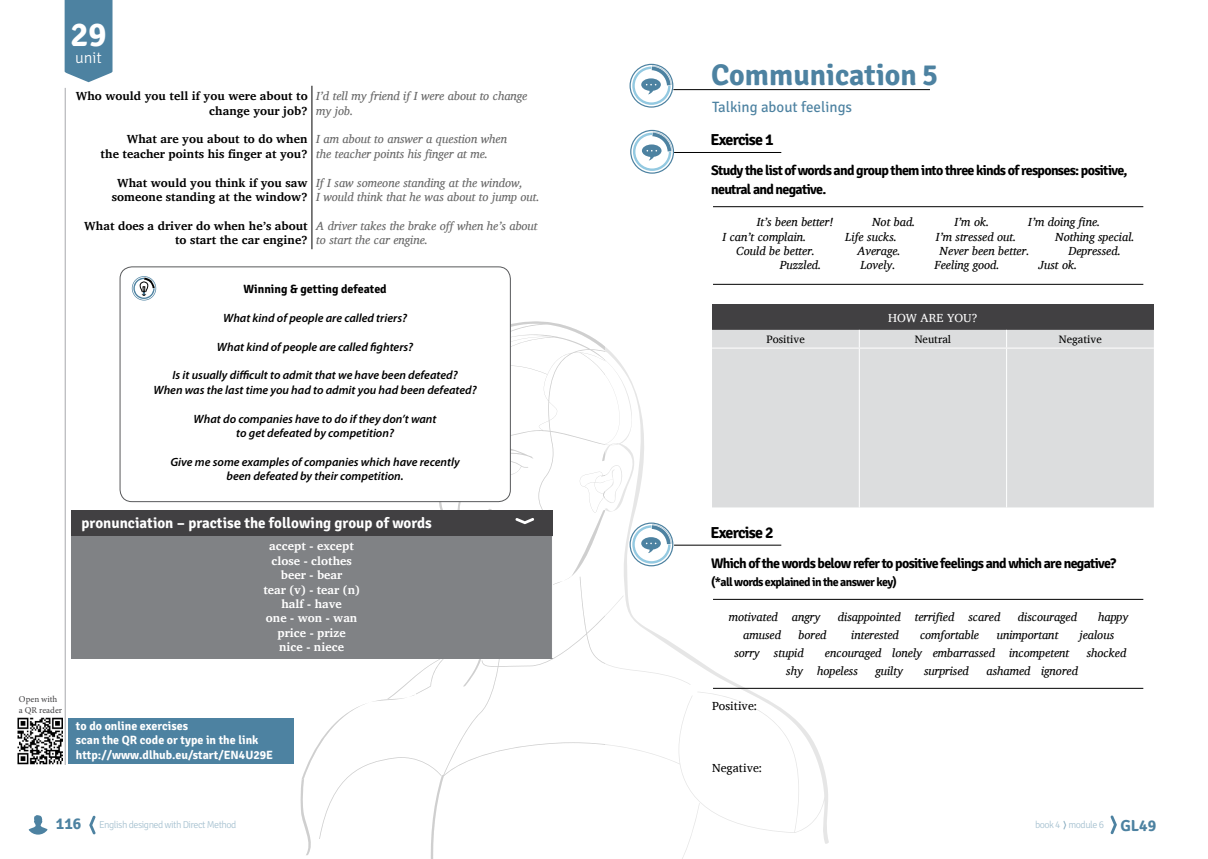
<style>
.page{position:relative;width:1208px;height:859px;background:#fff}
.page>*{position:absolute;margin:0;border:0;box-sizing:border-box;transform-origin:0 0}
.t1{font:700 33.9px "Signika Negative";color:#fff}
.t2{font:700 30px "Signika Negative";color:#4d82a1}
.t3{font:700 16px "Signika Negative";letter-spacing:-.05em;color:#000}
.t4{font:300 16px "Signika Negative";color:#fff}
.t5{font:700 15px "Signika Negative";color:#fff}
.t6{font:15px "Signika Negative";color:#4d82a1}
.t7{font:700 14px/18.7px "Signika Negative";letter-spacing:-.05em;color:#000}
.t8{font:italic 12px "Charis SIL";color:#000}
.t9{font:italic 600 12px/14.4px "Myriad Pro";color:#000;text-align:center}
.t10{font:italic 12px/14.4px "Charis SIL";color:#666}
.t11{font:700 12px/14.4px "Charis SIL";color:#000;text-align:right}
.t12{font:700 12px/14.4px "Charis SIL";color:#fff;text-align:center}
.t13{font:700 12px/14.4px "Signika Negative";color:#fff}
.t14{font:700 12px "Signika Negative";letter-spacing:-.05em;color:#000}
.t15{font:700 12px "Signika Negative";color:#000}
.t16{font:12px "Charis SIL";color:#000}
.t17{font:12px "Charis SIL";color:#fff}
.t18{font:11px "Charis SIL";color:#000}
.t19{font:300 10px "Signika Negative";letter-spacing:-.05em;color:#a6c1d0}
.t20{font:9px/10.8px "Minion Pro";color:#414042}
.s1{font-weight:700;font-size:16px;color:#4d82a1}
</style>
<div class="page">
<svg style="left:1110px;top:815px;width:6px;height:19px"></svg>
<svg style="left:1063px;top:821px;width:3px;height:8px"></svg>
<svg style="left:300px;top:321px;width:529px;height:538px"></svg>
<svg style="left:89px;top:816px;width:7px;height:18px"></svg>
<svg style="left:29px;top:815px;width:19px;height:20px"></svg>
<hr style="left:673px;top:89px;width:257px;height:1px;background:#000">
<hr style="left:674px;top:152px;width:107px;height:1px;background:#000">
<hr style="left:713px;top:207px;width:430px;height:1px;background:#000">
<hr style="left:713px;top:284px;width:430px;height:1px;background:#000">
<div style="left:712px;top:304px;width:441px;height:26px;background:#414042"></div>
<div style="left:712px;top:330px;width:441px;height:177px;background:#dcddde"></div>
<svg style="left:859px;top:330px;width:1px;height:18px"></svg>
<svg style="left:1006px;top:330px;width:1px;height:18px"></svg>
<hr style="left:712px;top:348px;width:147px;height:1px;background:#fff">
<hr style="left:859px;top:348px;width:147px;height:1px;background:#fff">
<hr style="left:859px;top:349px;width:1px;height:158px;background:#fff">
<hr style="left:1006px;top:348px;width:147px;height:1px;background:#fff">
<hr style="left:1006px;top:349px;width:1px;height:158px;background:#fff">
<hr style="left:674px;top:545px;width:107px;height:1px;background:#000">
<hr style="left:713px;top:599px;width:430px;height:1px;background:#000">
<hr style="left:713px;top:688px;width:430px;height:1px;background:#000">
<svg style="left:629px;top:522px;width:44px;height:44px"></svg>
<svg style="left:630px;top:130px;width:44px;height:44px"></svg>
<svg style="left:629px;top:64px;width:44px;height:44px"></svg>
<div style="left:120px;top:267px;width:390px;height:235px;background:#fff;border-radius:12px"></div>
<div style="left:120px;top:266px;width:391px;height:236px;border:1px solid #58595b;border-radius:12px"></div>
<div style="left:71px;top:510px;width:481px;height:26px;background:#414042"></div>
<div style="left:71px;top:536px;width:481px;height:122px;background:#808285"></div>
<hr style="left:552px;top:536px;width:1px;height:122px;background:#fff">
<svg style="left:515px;top:518px;width:19px;height:6px"></svg>
<div style="left:65px;top:0;width:47px;height:73px;background:#4d82a1"></div>
<hr style="left:312px;top:86px;width:1px;height:163px;background:#000">
<div style="left:69px;top:718px;width:225px;height:45px;background:#4d82a1"></div>
<img style="left:17px;top:718px;width:45px;height:47px">
<svg style="left:132px;top:276px;width:24px;height:24px"></svg>
<hr style="left:65px;top:88px;width:1px;height:677px;background:#a7a9ac">
<h1 class="t1" style="left:71px;top:14px;width:37px">29</h1>
<h3 class="t4" style="left:75px;top:49px;width:28px">unit</h3>
<p class="t11" style="left:76px;top:89px;width:233px">Who would you tell if you were about to change your job?</p>
<p class="t11" style="left:101px;top:132px;width:208px">What are you about to do when<br>the teacher points his finger at you?</p>
<p class="t11" style="left:112px;top:175px;width:197px;text-align:center">What would you think if you saw someone standing at the window?</p>
<p class="t11" style="left:84px;top:218px;width:225px">What does a driver do when he’s about to start the car engine?</p>
<p class="t10" style="left:316px;top:89px;width:213px">I’d tell my friend if I were about to change my job.</p>
<p class="t10" style="left:316px;top:132px;width:192px">I am about to answer a question when the teacher points his finger at me.</p>
<p class="t10" style="left:316px;top:175px;width:225px">If I saw someone standing at the window,<br>I would think that he was about to jump out.</p>
<p class="t10" style="left:316px;top:218px;width:223px">A driver takes the brake off when he’s about to start the car engine.</p>
<p class="t15" style="left:243px;top:282px;width:145px">Winning &amp; getting defeated</p>
<p class="t9" style="left:223px;top:310px;width:185px">What kind of people are called triers?</p>
<p class="t9" style="left:217px;top:339px;width:198px">What kind of people are called fighters?</p>
<p class="t9" style="left:153px;top:368px;width:325px">Is it usually difficult to admit that we have been defeated?<br>When was the last time you had to admit you had been defeated?</p>
<p class="t9" style="left:194px;top:411px;width:244px">What do companies have to do if they don’t want to get defeated by competition?</p>
<p class="t9" style="left:170px;top:454px;width:291px">Give me some examples of companies which have recently been defeated by their competition.</p>
<p class="t5" style="left:81px;top:514px;width:352px">pronunciation – practise the following group of words</p>
<p class="t12" style="left:263px;top:539px;width:98px">accept - except close - clothes beer - bear<br>tear (v) - tear (n) half - have<br>one - won - wan price - prize<br>nice - niece</p>
<p class="t20" style="left:19px;top:694px;width:45px">Open with a QR reader</p>
<p class="t13" style="left:76px;top:719px;width:198px">to do online exercises<br>scan the QR code or type in the link http://www.dlhub.eu/start/EN4U29E</p>
<h2 class="t2" style="left:711px;top:57px;width:228px">Communication 5</h2>
<p class="t6" style="left:712px;top:99px;width:142px">Talking about feelings</p>
<h3 class="t3" style="left:710px;top:130px;width:65px">Exercise 1</h3>
<p class="t7" style="left:711px;top:161px;width:418px">Study the list of words and group them into three kinds of responses: positive, neutral and negative.</p>
<p class="t8" style="left:756px;top:215px;width:78px">It’s been better!</p>
<p class="t8" style="left:872px;top:215px;width:45px">Not bad.</p>
<p class="t8" style="left:954px;top:215px;width:37px">I’m ok.</p>
<p class="t8" style="left:1028px;top:215px;width:74px">I’m doing fine.</p>
<p class="t8" style="left:722px;top:229px;width:86px">I can’t complain.</p>
<p class="t8" style="left:845px;top:229px;width:53px">Life sucks.</p>
<p class="t8" style="left:936px;top:229px;width:82px">I’m stressed out.</p>
<p class="t8" style="left:1055px;top:229px;width:81px">Nothing special.</p>
<p class="t8" style="left:736px;top:244px;width:80px">Could be better.</p>
<p class="t8" style="left:857px;top:244px;width:45px">Average.</p>
<p class="t8" style="left:939px;top:244px;width:92px">Never been better.</p>
<p class="t8" style="left:1068px;top:244px;width:54px">Depressed.</p>
<p class="t8" style="left:780px;top:258px;width:43px">Puzzled.</p>
<p class="t8" style="left:860px;top:258px;width:37px">Lovely.</p>
<p class="t8" style="left:934px;top:258px;width:67px">Feeling good.</p>
<p class="t8" style="left:1038px;top:258px;width:41px">Just ok.</p>
<p class="t17" style="left:888px;top:310px;width:91px">HOW ARE YOU?</p>
<p class="t18" style="left:766px;top:333px;width:40px">Positive</p>
<p class="t18" style="left:914px;top:333px;width:38px">Neutral</p>
<p class="t18" style="left:1058px;top:333px;width:44px">Negative</p>
<h3 class="t3" style="left:710px;top:523px;width:65px">Exercise 2</h3>
<p class="t7" style="left:711px;top:554px;width:406px">Which of the words below refer to positive feelings and which are negative?</p>
<p class="t14" style="left:711px;top:575px;width:187px">(*all words explained in the answer key)</p>
<p class="t8" style="left:729px;top:610px;width:93px">motivated angry</p>
<p class="t8" style="left:838px;top:610px;width:164px">disappointed terrified scared</p>
<p class="t8" style="left:1018px;top:610px;width:61px">discouraged</p>
<p class="t8" style="left:1098px;top:610px;width:32px">happy</p>
<p class="t8" style="left:743px;top:628px;width:39px">amused</p>
<p class="t8" style="left:798px;top:628px;width:29px">bored</p>
<p class="t8" style="left:851px;top:628px;width:49px">interested</p>
<p class="t8" style="left:920px;top:628px;width:61px">comfortable</p>
<p class="t8" style="left:996px;top:628px;width:63px">unimportant</p>
<p class="t8" style="left:1079px;top:628px;width:36px">jealous</p>
<p class="t8" style="left:734px;top:646px;width:71px">sorry stupid</p>
<p class="t8" style="left:825px;top:646px;width:246px">encouraged lonely embarrassed incompetent</p>
<p class="t8" style="left:1086px;top:646px;width:41px">shocked</p>
<p class="t8" style="left:786px;top:664px;width:73px">shy hopeless</p>
<p class="t8" style="left:875px;top:664px;width:29px">guilty</p>
<p class="t8" style="left:924px;top:664px;width:46px">surprised</p>
<p class="t8" style="left:986px;top:664px;width:93px">ashamed ignored</p>
<p class="t16" style="left:712px;top:699px;width:47px">Positive:</p>
<p class="t16" style="left:712px;top:761px;width:52px">Negative:</p>
<p class="t19" style="left:56px;top:819px;width:182px"><span class="s1">116</span> English designed with Direct Method</p>
<p class="t19" style="left:1035px;top:819px;width:123px">book 4 module 6 <span class="s1">GL49</span></p>
</div>
